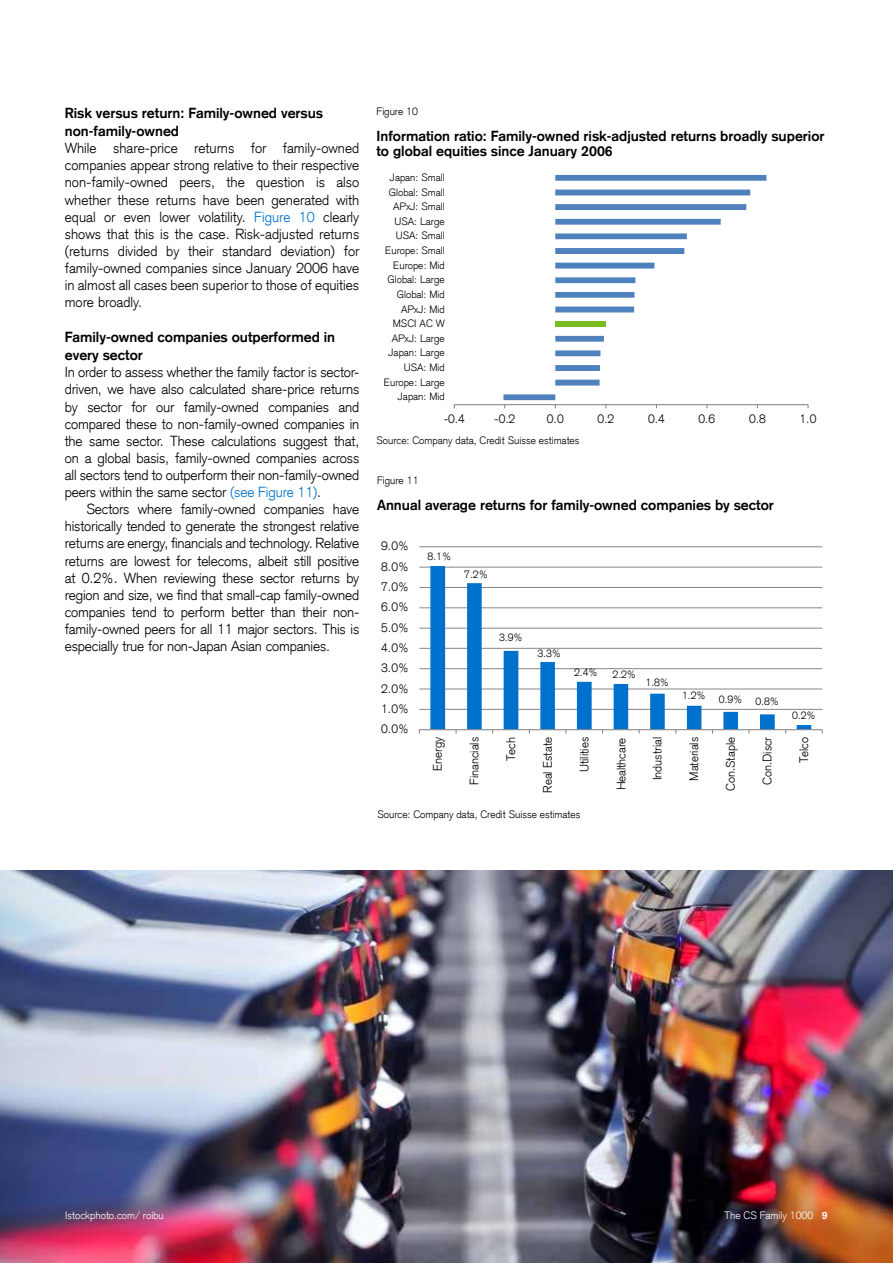
<style>
.page{position:relative;width:893px;height:1263px;background:#fff}
.page>*{position:absolute;margin:0;border:0;box-sizing:border-box;transform-origin:0 0}
.t1{font:300 14.25px/17.1px "Credit Suisse Type";letter-spacing:-.01em;color:#000;text-align:justify}
.t2{font:700 14.25px/15px "Credit Suisse Type";color:#000}
.t3{font:700 14.25px/18px "Credit Suisse Type";color:#000101}
.t4{font:300 12px "Credit Suisse Type";letter-spacing:-.005em;color:#000}
.t5{font:300 10.5px/14.7px "Credit Suisse Type";color:#000;text-align:right}
.t6{font:300 10.5px "Credit Suisse Type";color:#fff}
.s1{color:#0072ce}
.s2{font-weight:700}
</style>
<div class="page">
<img style="left:0;top:871px;width:893px;height:392px">
<hr style="left:419px;top:709px;width:403px;height:1px;background:#878787">
<hr style="left:419px;top:689px;width:403px;height:1px;background:#878787">
<hr style="left:419px;top:668px;width:403px;height:1px;background:#878787">
<hr style="left:419px;top:648px;width:403px;height:1px;background:#878787">
<hr style="left:419px;top:628px;width:403px;height:1px;background:#878787">
<hr style="left:419px;top:607px;width:403px;height:1px;background:#878787">
<hr style="left:419px;top:587px;width:403px;height:1px;background:#878787">
<hr style="left:419px;top:567px;width:403px;height:1px;background:#878787">
<hr style="left:419px;top:546px;width:403px;height:1px;background:#878787">
<svg style="left:430px;top:566px;width:381px;height:163px"></svg>
<hr style="left:419px;top:729px;width:403px;height:1px;background:#878787">
<svg style="left:503px;top:175px;width:263px;height:225px"></svg>
<hr style="left:454px;top:404px;width:354px;height:1px;background:#878787">
<p class="t3" style="left:65px;top:104px;width:260px">Risk versus return: Family-owned versus non-family-owned</p>
<p class="t1" style="left:65px;top:140px;width:296px">While share-price returns for family-owned companies appear strong relative to their respective non-family-owned peers, the question is also whether these returns have been generated with equal or even lower volatility. <span class="s1">Figure 10</span> clearly shows that this is the case. Risk-adjusted returns (returns divided by their standard deviation) for family-owned companies since January 2006 have in almost all cases been superior to those of equities more broadly.</p>
<p class="t3" style="left:65px;top:328px;width:272px">Family-owned companies outperformed in every sector</p>
<p class="t1" style="left:65px;top:364px;width:296px">In order to assess whether the family factor is sector&shy;driven, we have also calculated share-price returns by sector for our family-owned companies and compared these to non-family-owned companies in the same sector. These calculations suggest that, on a global basis, family-owned companies across all sectors tend to outperform their non-family-owned peers within the same sector <span class="s1">(see Figure 11)</span>.</p>
<p class="t1" style="left:65px;top:501px;width:296px;text-indent:22px">Sectors where family-owned companies have historically tended to generate the strongest relative returns are energy, financials and technology. Relative returns are lowest for telecoms, albeit still positive at 0.2%. When reviewing these sector returns by region and size, we find that small-cap family-owned companies tend to perform better than their non&shy;family-owned peers for all 11 major sectors. This is especially true for non-Japan Asian companies.</p>
<p class="t5" style="left:376px;top:104px;width:43px">Figure 10</p>
<p class="t2" style="left:376px;top:129px;width:450px">Information ratio: Family-owned risk-adjusted returns broadly superior to global equities since January 2006</p>
<p class="t5" style="left:384px;top:170px;width:62px">Japan: Small<br>Global: Small<br>APxJ: Small<br>USA: Large<br>USA: Small<br>Europe: Small<br>Europe: Mid<br>Global: Large<br>Global: Mid<br>APxJ: Mid<br>MSCI AC W<br>APxJ: Large<br>Japan: Large<br>USA: Mid<br>Europe: Large<br>Japan: Mid</p>
<p class="t4" style="left:444px;top:412px;width:23px">-0.4</p>
<p class="t4" style="left:494px;top:412px;width:23px">-0.2</p>
<p class="t4" style="left:547px;top:412px;width:18px">0.0</p>
<p class="t4" style="left:597px;top:412px;width:18px">0.2</p>
<p class="t4" style="left:648px;top:412px;width:18px">0.4</p>
<p class="t4" style="left:699px;top:412px;width:18px">0.6</p>
<p class="t4" style="left:749px;top:412px;width:18px">0.8</p>
<p class="t4" style="left:800px;top:412px;width:18px">1.0</p>
<p class="t5" style="left:376px;top:433px;width:205px">Source: Company data, Credit Suisse estimates</p>
<p class="t5" style="left:377px;top:473px;width:43px">Figure 11</p>
<p class="t2" style="left:377px;top:497px;width:398px">Annual average returns for family-owned companies by sector</p>
<p class="t4" style="left:381px;top:539px;width:29px">9.0%</p>
<p class="t4" style="left:381px;top:559px;width:29px">8.0%</p>
<p class="t4" style="left:381px;top:580px;width:29px">7.0%</p>
<p class="t4" style="left:381px;top:600px;width:29px">6.0%</p>
<p class="t4" style="left:381px;top:620px;width:29px">5.0%</p>
<p class="t4" style="left:381px;top:641px;width:29px">4.0%</p>
<p class="t4" style="left:381px;top:661px;width:29px">3.0%</p>
<p class="t4" style="left:381px;top:681px;width:29px">2.0%</p>
<p class="t4" style="left:381px;top:701px;width:29px">1.0%</p>
<p class="t4" style="left:381px;top:722px;width:29px">0.0%</p>
<p class="t5" style="left:428px;top:549px;width:25px">8.1%</p>
<p class="t5" style="left:464px;top:567px;width:25px">7.2%</p>
<p class="t5" style="left:499px;top:630px;width:25px">3.9%</p>
<p class="t5" style="left:537px;top:646px;width:25px">3.3%</p>
<p class="t5" style="left:574px;top:664px;width:25px">2.4%</p>
<p class="t5" style="left:613px;top:667px;width:25px">2.2%</p>
<p class="t5" style="left:646px;top:675px;width:25px">1.8%</p>
<p class="t5" style="left:682px;top:692px;width:98px">1.2% 0.9% 0.8%</p>
<p class="t5" style="left:792px;top:708px;width:25px">0.2%</p>
<p class="t4" style="left:431px;top:771px;width:36px;rotate:-90deg">Energy</p>
<p class="t4" style="left:467px;top:785px;width:49px;rotate:-90deg">Financials</p>
<p class="t4" style="left:504px;top:761px;width:26px;rotate:-90deg">Tech</p>
<p class="t4" style="left:540px;top:793px;width:57px;rotate:-90deg">Real Estate</p>
<p class="t4" style="left:577px;top:772px;width:37px;rotate:-90deg">Utilities</p>
<p class="t4" style="left:614px;top:790px;width:54px;rotate:-90deg">Healthcare</p>
<p class="t4" style="left:650px;top:780px;width:45px;rotate:-90deg">Industrial</p>
<p class="t4" style="left:687px;top:781px;width:45px;rotate:-90deg">Materials</p>
<p class="t4" style="left:723px;top:791px;width:55px;rotate:-90deg">Con.Staple</p>
<p class="t4" style="left:760px;top:785px;width:50px;rotate:-90deg">Con.Discr</p>
<p class="t4" style="left:797px;top:763px;width:28px;rotate:-90deg">Telco</p>
<p class="t5" style="left:377px;top:807px;width:205px">Source: Company data, Credit Suisse estimates</p>
<p class="t6" style="left:65px;top:1209px;width:100px">Istockphoto.com/ roibu</p>
<p class="t6" style="left:724px;top:1209px;width:105px">The CS Family 1000 <span class="s2">9</span></p>
</div>
